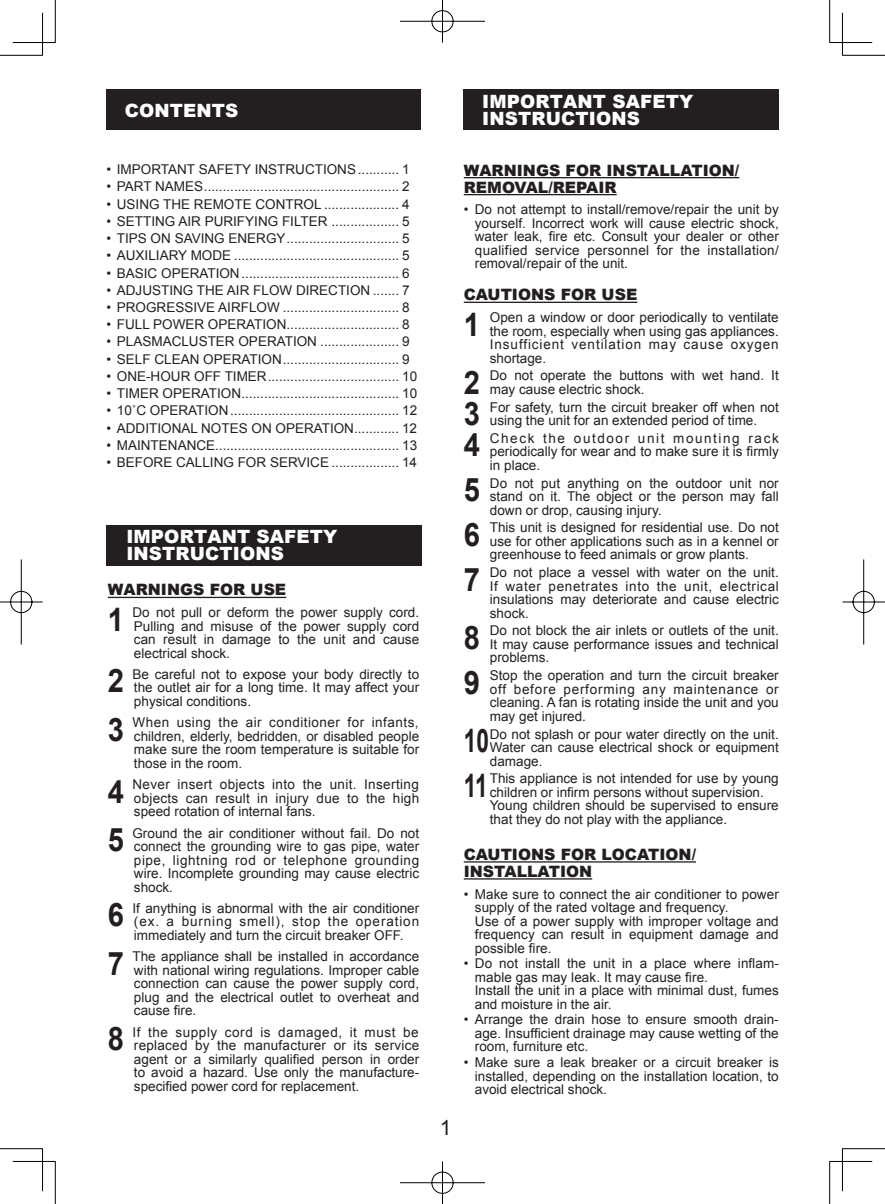
<style>
.page{position:relative;width:885px;height:1204px;background:#fff}
.page>*{position:absolute;margin:0;border:0;box-sizing:border-box;transform-origin:0 0}
.t1{font:700 32.4px "Arial";color:#231f20;scale:.9 1}
.t2{font:700 32.4px "Arial";color:#231f20;scale:.7 1}
.t3{font:21px "Arial";color:#231f20}
.t4{font:900 18.3px/17px "Arial";letter-spacing:.005em;color:#fff}
.t5{font:900 15.6px/17px "Arial";color:#231f20}
.t6{font:13.5px/13.5px "Arial";color:#231f20;text-align:justify}
</style>
<div class="page">
<div style="left:106px;top:89px;width:314px;height:41px;background:#231f20"></div>
<div style="left:106px;top:524px;width:315px;height:41px;background:#231f20"></div>
<hr style="left:463px;top:177px;width:276px;height:1px;background:#231f20">
<hr style="left:463px;top:194px;width:153px;height:1px;background:#231f20">
<hr style="left:463px;top:302px;width:174px;height:1px;background:#231f20">
<hr style="left:463px;top:861px;width:233px;height:1px;background:#231f20">
<hr style="left:463px;top:878px;width:129px;height:1px;background:#231f20">
<hr style="left:108px;top:596px;width:178px;height:2px;background:#231f20">
<div style="left:463px;top:89px;width:315px;height:41px;background:#231f20"></div>
<hr style="left:0;top:55px;width:43px;height:1px;background:#000">
<hr style="left:842px;top:55px;width:42px;height:1px;background:#000">
<hr style="left:0;top:1148px;width:43px;height:1px;background:#000">
<hr style="left:842px;top:1148px;width:42px;height:1px;background:#000">
<hr style="left:55px;top:0;width:1px;height:43px;background:#000">
<hr style="left:55px;top:1161px;width:1px;height:42px;background:#000">
<hr style="left:829px;top:0;width:1px;height:43px;background:#000">
<hr style="left:829px;top:1161px;width:1px;height:42px;background:#000">
<hr style="left:13px;top:42px;width:42px;height:1px;background:#000">
<hr style="left:829px;top:42px;width:43px;height:1px;background:#000">
<hr style="left:13px;top:1161px;width:42px;height:1px;background:#000">
<hr style="left:829px;top:1161px;width:43px;height:1px;background:#000">
<hr style="left:42px;top:13px;width:1px;height:42px;background:#000">
<hr style="left:42px;top:1148px;width:1px;height:43px;background:#000">
<hr style="left:842px;top:13px;width:1px;height:42px;background:#000">
<hr style="left:842px;top:1148px;width:1px;height:43px;background:#000">
<svg style="left:400px;top:0;width:85px;height:43px"></svg>
<svg style="left:400px;top:1161px;width:85px;height:42px"></svg>
<svg style="left:0;top:559px;width:43px;height:86px"></svg>
<svg style="left:842px;top:559px;width:42px;height:86px"></svg>
<h3 class="t4" style="left:125px;top:101px;width:115px">CONTENTS</h3>
<p class="t6" style="left:106px;top:163px;width:305px">• IMPORTANT SAFETY INSTRUCTIONS ........... 1</p>
<p class="t6" style="left:106px;top:180px;width:305px">• PART NAMES .................................................... 2</p>
<p class="t6" style="left:106px;top:197px;width:305px">• USING THE REMOTE CONTROL .................... 4</p>
<p class="t6" style="left:106px;top:214px;width:305px">• SETTING AIR PURIFYING FILTER .................. 5</p>
<p class="t6" style="left:106px;top:231px;width:305px">• TIPS ON SAVING ENERGY .............................. 5</p>
<p class="t6" style="left:106px;top:249px;width:305px">• AUXILIARY MODE ............................................ 5</p>
<p class="t6" style="left:106px;top:266px;width:305px">• BASIC OPERATION .......................................... 6</p>
<p class="t6" style="left:106px;top:283px;width:305px">• ADJUSTING THE AIR FLOW DIRECTION ....... 7</p>
<p class="t6" style="left:106px;top:300px;width:305px">• PROGRESSIVE AIRFLOW ............................... 8</p>
<p class="t6" style="left:106px;top:318px;width:305px">• FULL POWER OPERATION .............................. 8</p>
<p class="t6" style="left:106px;top:335px;width:305px">• PLASMACLUSTER OPERATION ..................... 9</p>
<p class="t6" style="left:106px;top:352px;width:305px">• SELF CLEAN OPERATION ............................... 9</p>
<p class="t6" style="left:106px;top:369px;width:312px">• ONE-HOUR OFF TIMER ................................... 10</p>
<p class="t6" style="left:106px;top:386px;width:312px">• TIMER OPERATION .......................................... 10</p>
<p class="t6" style="left:106px;top:404px;width:312px">• 10˚C OPERATION ............................................. 12</p>
<p class="t6" style="left:106px;top:421px;width:312px">• ADDITIONAL NOTES ON OPERATION ............ 12</p>
<p class="t6" style="left:106px;top:438px;width:312px">• MAINTENANCE ................................................. 13</p>
<p class="t6" style="left:106px;top:455px;width:312px">• BEFORE CALLING FOR SERVICE .................. 14</p>
<h3 class="t4" style="left:126px;top:527px;width:212px">IMPORTANT SAFETY<br>INSTRUCTIONS</h3>
<p class="t5" style="left:108px;top:580px;width:180px">WARNINGS FOR USE</p>
<h1 class="t1" style="left:108px;top:601px;width:19px">1</h1>
<p class="t6" style="left:132px;top:605px;width:288px">Do not pull or deform the power supply cord.<br>Pulling and misuse of the power supply cord can result in damage to the unit and cause electrical shock.</p>
<h1 class="t1" style="left:108px;top:663px;width:19px">2</h1>
<p class="t6" style="left:132px;top:667px;width:288px">Be careful not to expose your body directly to the outlet air for a long time. It may affect your physical conditions.</p>
<h1 class="t1" style="left:108px;top:711px;width:19px">3</h1>
<p class="t6" style="left:132px;top:715px;width:288px">When using the air conditioner for infants, children, elderly, bedridden, or disabled people make sure the room temperature is suitable for those in the room.</p>
<h1 class="t1" style="left:108px;top:773px;width:19px">4</h1>
<p class="t6" style="left:132px;top:777px;width:288px">Never insert objects into the unit. Inserting objects can result in injury due to the high speed rotation of internal fans.</p>
<h1 class="t1" style="left:108px;top:821px;width:19px">5</h1>
<p class="t6" style="left:132px;top:826px;width:288px">Ground the air conditioner without fail. Do not connect the grounding wire to gas pipe, water pipe, lightning rod or telephone grounding wire. Incomplete grounding may cause electric shock.</p>
<h1 class="t1" style="left:108px;top:897px;width:19px">6</h1>
<p class="t6" style="left:132px;top:901px;width:288px">If anything is abnormal with the air conditioner (ex. a burning smell), stop the operation immediately and turn the circuit breaker OFF.</p>
<h1 class="t1" style="left:108px;top:945px;width:19px">7</h1>
<p class="t6" style="left:132px;top:949px;width:288px">The appliance shall be installed in accordance with national wiring regulations. Improper cable connection can cause the power supply cord, plug and the electrical outlet to overheat and cause fire.</p>
<h1 class="t1" style="left:108px;top:1020px;width:19px">8</h1>
<p class="t6" style="left:132px;top:1025px;width:288px">If the supply cord is damaged, it must be replaced by the manufacturer or its service agent or a similarly qualified person in order to avoid a hazard. Use only the manufacture&shy;specified power cord for replacement.</p>
<h2 class="t3" style="left:440px;top:1115px;width:13px">1</h2>
<h3 class="t4" style="left:482px;top:92px;width:212px">IMPORTANT SAFETY<br>INSTRUCTIONS</h3>
<p class="t5" style="left:463px;top:161px;width:277px">WARNINGS FOR INSTALLATION/<br>REMOVAL/REPAIR</p>
<p class="t6" style="left:475px;top:203px;width:305px;text-indent:-11px">• Do not attempt to install/remove/repair the unit by yourself. Incorrect work will cause electric shock, water leak, fire etc. Consult your dealer or other qualified service personnel for the installation/ removal/repair of the unit.</p>
<p class="t5" style="left:463px;top:286px;width:175px">CAUTIONS FOR USE</p>
<h1 class="t1" style="left:463px;top:306px;width:19px">1</h1>
<p class="t6" style="left:490px;top:310px;width:290px">Open a window or door periodically to ventilate the room, especially when using gas appliances.<br>Insufficient ventilation may cause oxygen shortage.</p>
<h1 class="t1" style="left:463px;top:364px;width:19px">2</h1>
<p class="t6" style="left:490px;top:369px;width:290px">Do not operate the buttons with wet hand. It may cause electric shock.</p>
<h1 class="t1" style="left:463px;top:396px;width:19px">3</h1>
<p class="t6" style="left:490px;top:400px;width:290px">For safety, turn the circuit breaker off when not using the unit for an extended period of time.</p>
<h1 class="t1" style="left:463px;top:427px;width:19px">4</h1>
<p class="t6" style="left:490px;top:431px;width:290px">Check the outdoor unit mounting rack periodically for wear and to make sure it is firmly in place.</p>
<h1 class="t1" style="left:463px;top:472px;width:19px">5</h1>
<p class="t6" style="left:490px;top:476px;width:290px">Do not put anything on the outdoor unit nor stand on it. The object or the person may fall down or drop, causing injury.</p>
<h1 class="t1" style="left:463px;top:516px;width:19px">6</h1>
<p class="t6" style="left:490px;top:521px;width:290px">This unit is designed for residential use. Do not use for other applications such as in a kennel or greenhouse to feed animals or grow plants.</p>
<h1 class="t1" style="left:463px;top:561px;width:19px">7</h1>
<p class="t6" style="left:490px;top:565px;width:290px">Do not place a vessel with water on the unit.<br>If water penetrates into the unit, electrical insulations may deteriorate and cause electric shock.</p>
<h1 class="t1" style="left:463px;top:619px;width:19px">8</h1>
<p class="t6" style="left:490px;top:624px;width:290px">Do not block the air inlets or outlets of the unit.<br>It may cause performance issues and technical problems.</p>
<h1 class="t1" style="left:463px;top:664px;width:19px">9</h1>
<p class="t6" style="left:490px;top:668px;width:290px">Stop the operation and turn the circuit breaker off before performing any maintenance or cleaning. A fan is rotating inside the unit and you may get injured.</p>
<h1 class="t2" style="left:463px;top:722px;width:37px">10</h1>
<p class="t6" style="left:490px;top:727px;width:290px">Do not splash or pour water directly on the unit.<br>Water can cause electrical shock or equipment damage.</p>
<h1 class="t2" style="left:463px;top:767px;width:36px">11</h1>
<p class="t6" style="left:490px;top:771px;width:290px;text-align:left">This appliance is not intended for use by young children or infirm persons without supervision.<br>Young children should be supervised to ensure that they do not play with the appliance.</p>
<p class="t5" style="left:463px;top:845px;width:234px">CAUTIONS FOR LOCATION/<br>INSTALLATION</p>
<p class="t6" style="left:475px;top:887px;width:305px;text-align:left;text-indent:-11px">• Make sure to connect the air conditioner to power supply of the rated voltage and frequency.<br>Use of a power supply with improper voltage and frequency can result in equipment damage and possible fire.</p>
<p class="t6" style="left:475px;top:956px;width:305px;text-align:left;text-indent:-11px">• Do not install the unit in a place where inflam&shy;mable gas may leak. It may cause fire.<br>Install the unit in a place with minimal dust, fumes and moisture in the air.</p>
<p class="t6" style="left:475px;top:1012px;width:305px;text-indent:-11px">• Arrange the drain hose to ensure smooth drain&shy;age. Insufficient drainage may cause wetting of the room, furniture etc.</p>
<p class="t6" style="left:475px;top:1055px;width:305px;text-indent:-11px">• Make sure a leak breaker or a circuit breaker is installed, depending on the installation location, to avoid electrical shock.</p>
</div>
